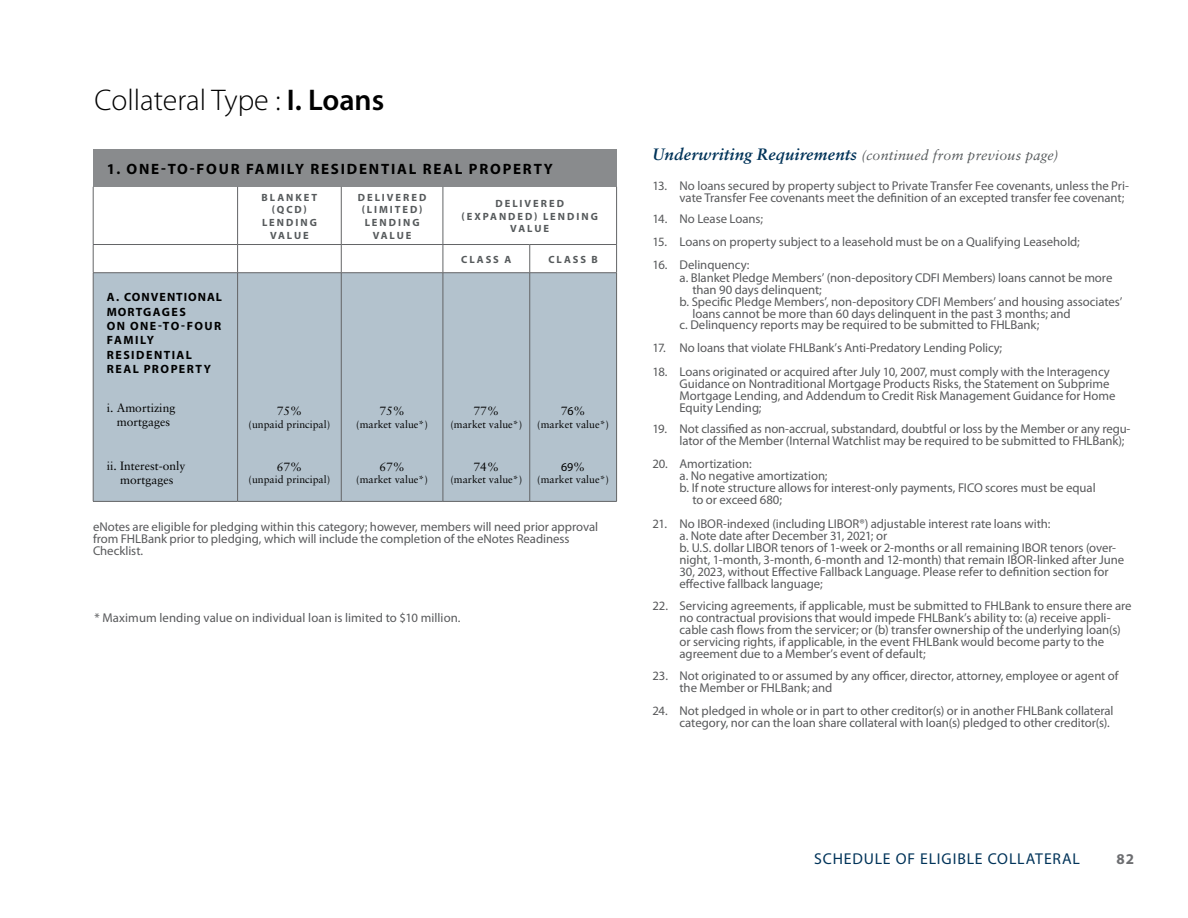
<style>
.page{position:relative;width:1188px;height:918px;background:#fff}
.page>*{position:absolute;margin:0;border:0;box-sizing:border-box;transform-origin:0 0}
.t1{font:300 30px "Myriad Pro";color:#000}
.t2{font:15.75px "Myriad Pro";letter-spacing:.05em;color:#003359}
.t3{font:700 15px "Myriad Pro";letter-spacing:.12em;color:#000}
.t4{font:700 15px "Myriad Pro";color:#6d6e71}
.t5{font:italic 14.25px "Sabon LT Pro";letter-spacing:.02em;color:#565a5c}
.t6{font:12.75px/12px "Myriad Pro";letter-spacing:-.005em;color:#58595b}
.t7{font:12px/14.4px "Sabon LT Pro";color:#000;text-align:center}
.t8{font:700 12px/14.4px "Myriad Pro";letter-spacing:.12em;color:#000}
.t9{font:12px "Myriad Pro";color:#000}
.t10{font:10.5px "Sabon LT Pro";color:#000}
.t11{font:700 10.5px/12.6px "Myriad Pro";letter-spacing:.19em;color:#565a5c;text-align:center}
.s1{font-weight:600}
.s2{font-family:"Myriad Pro"}
.s3{font-family:"Sabon LT Pro"}
.s4{font-weight:700;font-size:16.5px;color:#003359}
</style>
<div class="page">
<div style="left:93px;top:149px;width:524px;height:38px;background:#898b8d"></div>
<div style="left:94px;top:273px;width:522px;height:228px;background:#b3c2cd"></div>
<hr style="left:93px;top:187px;width:1px;height:57px;background:#636466">
<hr style="left:237px;top:187px;width:1px;height:57px;background:#636466">
<hr style="left:341px;top:187px;width:1px;height:57px;background:#636466">
<hr style="left:443px;top:187px;width:1px;height:57px;background:#636466">
<hr style="left:616px;top:187px;width:1px;height:57px;background:#636466">
<hr style="left:93px;top:244px;width:145px;height:1px;background:#636466">
<svg style="left:93px;top:245px;width:1px;height:27px"></svg>
<hr style="left:238px;top:244px;width:103px;height:1px;background:#636466">
<svg style="left:237px;top:245px;width:1px;height:27px"></svg>
<hr style="left:341px;top:244px;width:102px;height:1px;background:#636466">
<svg style="left:341px;top:245px;width:1px;height:27px"></svg>
<hr style="left:443px;top:244px;width:87px;height:1px;background:#636466">
<svg style="left:443px;top:245px;width:1px;height:27px"></svg>
<hr style="left:530px;top:244px;width:87px;height:1px;background:#636466">
<svg style="left:529px;top:245px;width:1px;height:27px"></svg>
<svg style="left:616px;top:245px;width:1px;height:27px"></svg>
<hr style="left:93px;top:272px;width:145px;height:1px;background:#636466">
<hr style="left:93px;top:273px;width:1px;height:228px;background:#636466">
<hr style="left:238px;top:272px;width:103px;height:1px;background:#636466">
<hr style="left:237px;top:273px;width:1px;height:228px;background:#636466">
<hr style="left:341px;top:272px;width:102px;height:1px;background:#636466">
<hr style="left:341px;top:273px;width:1px;height:228px;background:#636466">
<hr style="left:443px;top:272px;width:87px;height:1px;background:#636466">
<hr style="left:443px;top:273px;width:1px;height:228px;background:#636466">
<hr style="left:530px;top:272px;width:87px;height:1px;background:#636466">
<hr style="left:529px;top:273px;width:1px;height:228px;background:#636466">
<hr style="left:616px;top:273px;width:1px;height:228px;background:#636466">
<hr style="left:93px;top:501px;width:145px;height:1px;background:#636466">
<hr style="left:238px;top:501px;width:103px;height:1px;background:#636466">
<hr style="left:341px;top:501px;width:102px;height:1px;background:#636466">
<hr style="left:443px;top:501px;width:87px;height:1px;background:#636466">
<hr style="left:530px;top:501px;width:87px;height:1px;background:#636466">
<h1 class="t1" style="left:95px;top:83px;width:291px">Collateral Type : <span class="s1">I. Loans</span></h1>
<p class="t3" style="left:107px;top:160px;width:448px">1. ONE-TO-FOUR FAMILY RESIDENTIAL REAL PROPERTY</p>
<p class="t11" style="left:262px;top:191px;width:57px">BLANKET (QCD)<br>LENDING<br>VALUE</p>
<p class="t11" style="left:358px;top:191px;width:70px">DELIVERED (LIMITED)<br>LENDING<br>VALUE</p>
<p class="t11" style="left:462px;top:197px;width:138px">DELIVERED (EXPANDED) LENDING<br>VALUE</p>
<p class="t11" style="left:461px;top:253px;width:52px">CLASS A</p>
<p class="t11" style="left:548px;top:253px;width:51px">CLASS B</p>
<p class="t8" style="left:107px;top:290px;width:117px">A. CONVENTIONAL<br>MORTGAGES<br>ON ONE-TO-FOUR<br>FAMILY<br>RESIDENTIAL<br>REAL PROPERTY</p>
<p class="t7" style="left:107px;top:400px;width:70px">i. Amortizing mortgages</p>
<p class="t7" style="left:107px;top:458px;width:80px">ii. Interest-only mortgages</p>
<p class="t7" style="left:379px;top:403px;width:27px">75%</p>
<p class="t10" style="left:356px;top:417px;width:73px">(market value*)</p>
<p class="t7" style="left:379px;top:459px;width:27px">67%</p>
<p class="t10" style="left:356px;top:473px;width:73px">(market value*)</p>
<p class="t7" style="left:474px;top:403px;width:27px">77%</p>
<p class="t10" style="left:450px;top:417px;width:73px">(market value*)</p>
<p class="t7" style="left:474px;top:459px;width:27px">74%</p>
<p class="t10" style="left:450px;top:473px;width:73px">(market value*)</p>
<p class="t7" style="left:561px;top:403px;width:26px">7<span class="s2">6</span>%</p>
<p class="t10" style="left:537px;top:417px;width:73px">(market value*)</p>
<p class="t9" style="left:561px;top:459px;width:26px">69<span class="s3">%</span></p>
<p class="t10" style="left:537px;top:473px;width:73px">(market value*)</p>
<p class="t7" style="left:277px;top:403px;width:27px">75%</p>
<p class="t10" style="left:249px;top:417px;width:83px">(unpaid principal)</p>
<p class="t7" style="left:277px;top:459px;width:27px">67%</p>
<p class="t10" style="left:249px;top:473px;width:83px">(unpaid principal)</p>
<p class="t6" style="left:93px;top:521px;width:507px">eNotes are eligible for pledging within this category; however, members will need prior approval from FHLBank prior to pledging, which will include the completion of the eNotes Readiness<br>Checklist.</p>
<p class="t6" style="left:95px;top:612px;width:368px">* Maximum lending value on individual loan is limited to $10 million.</p>
<p class="t5" style="left:653px;top:146px;width:408px"><span class="s4">Underwriting Requirements</span> (continued from previous page)</p>
<p class="t6" style="left:680px;top:180px;width:451px;text-indent:-27px">13. No loans secured by property subject to Private Transfer Fee covenants, unless the Pri&shy;vate Transfer Fee covenants meet the definition of an excepted transfer fee covenant;</p>
<p class="t6" style="left:653px;top:213px;width:112px">14. No Lease Loans;</p>
<p class="t6" style="left:653px;top:236px;width:429px">15. Loans on property subject to a leasehold must be on a Qualifying Leasehold;</p>
<p class="t6" style="left:680px;top:258px;width:434px;line-height:13.5px;text-indent:-27px">16. Delinquency:<br>a. Blanket Pledge Members’ (non-depository CDFI Members) loans cannot be more</p>
<p class="t6" style="left:692px;top:284px;width:131px">than 90 days delinquent;</p>
<p class="t6" style="left:680px;top:296px;width:444px">b. Specific Pledge Members’, non-depository CDFI Members’ and housing associates’</p>
<p class="t6" style="left:692px;top:308px;width:380px">loans cannot be more than 60 days delinquent in the past 3 months; and</p>
<p class="t6" style="left:680px;top:319px;width:361px">c. Delinquency reports may be required to be submitted to FHLBank;</p>
<p class="t6" style="left:653px;top:342px;width:351px">17. No loans that violate FHLBank’s Anti-Predatory Lending Policy;</p>
<p class="t6" style="left:680px;top:366px;width:437px;text-indent:-27px">18. Loans originated or acquired after July 10, 2007, must comply with the Interagency Guidance on Nontraditional Mortgage Products Risks, the Statement on Subprime Mortgage Lending, and Addendum to Credit Risk Management Guidance for Home Equity Lending;</p>
<p class="t6" style="left:680px;top:423px;width:453px;text-indent:-27px">19. Not classified as non-accrual, substandard, doubtful or loss by the Member or any regu&shy;lator of the Member (Internal Watchlist may be required to be submitted to FHLBank);</p>
<p class="t6" style="left:653px;top:458px;width:101px">20. Amortization:</p>
<p class="t6" style="left:680px;top:470px;width:149px">a. No negative amortization;</p>
<p class="t6" style="left:680px;top:482px;width:418px">b. If note structure allows for interest-only payments, FICO scores must be equal</p>
<p class="t6" style="left:692px;top:494px;width:91px">to or exceed 680;</p>
<p class="t6" style="left:680px;top:518px;width:446px;text-indent:-27px">21. No IBOR-indexed (including LIBOR®) adjustable interest rate loans with:<br>a. Note date after December 31, 2021; or<br>b. U.S. dollar LIBOR tenors of 1-week or 2-months or all remaining IBOR tenors (over&shy;night, 1-month, 3-month, 6-month and 12-month) that remain IBOR-linked after June 30, 2023, without Effective Fallback Language. Please refer to definition section for effective fallback language;</p>
<p class="t6" style="left:680px;top:600px;width:454px;text-indent:-27px">22. Servicing agreements, if applicable, must be submitted to FHLBank to ensure there are no contractual provisions that would impede FHLBank’s ability to: (a) receive appli&shy;cable cash flows from the servicer; or (b) transfer ownership of the underlying loan(s) or servicing rights, if applicable, in the event FHLBank would become party to the agreement due to a Member’s event of default;</p>
<p class="t6" style="left:680px;top:670px;width:441px;text-indent:-27px">23. Not originated to or assumed by any officer, director, attorney, employee or agent of the Member or FHLBank; and</p>
<p class="t6" style="left:680px;top:705px;width:436px;text-indent:-27px">24. Not pledged in whole or in part to other creditor(s) or in another FHLBank collateral category, nor can the loan share collateral with loan(s) pledged to other creditor(s).</p>
<p class="t2" style="left:814px;top:850px;width:267px">SCHEDULE OF ELIGIBLE COLLATERAL</p>
<p class="t4" style="left:1117px;top:851px;width:19px">82</p>
</div>
